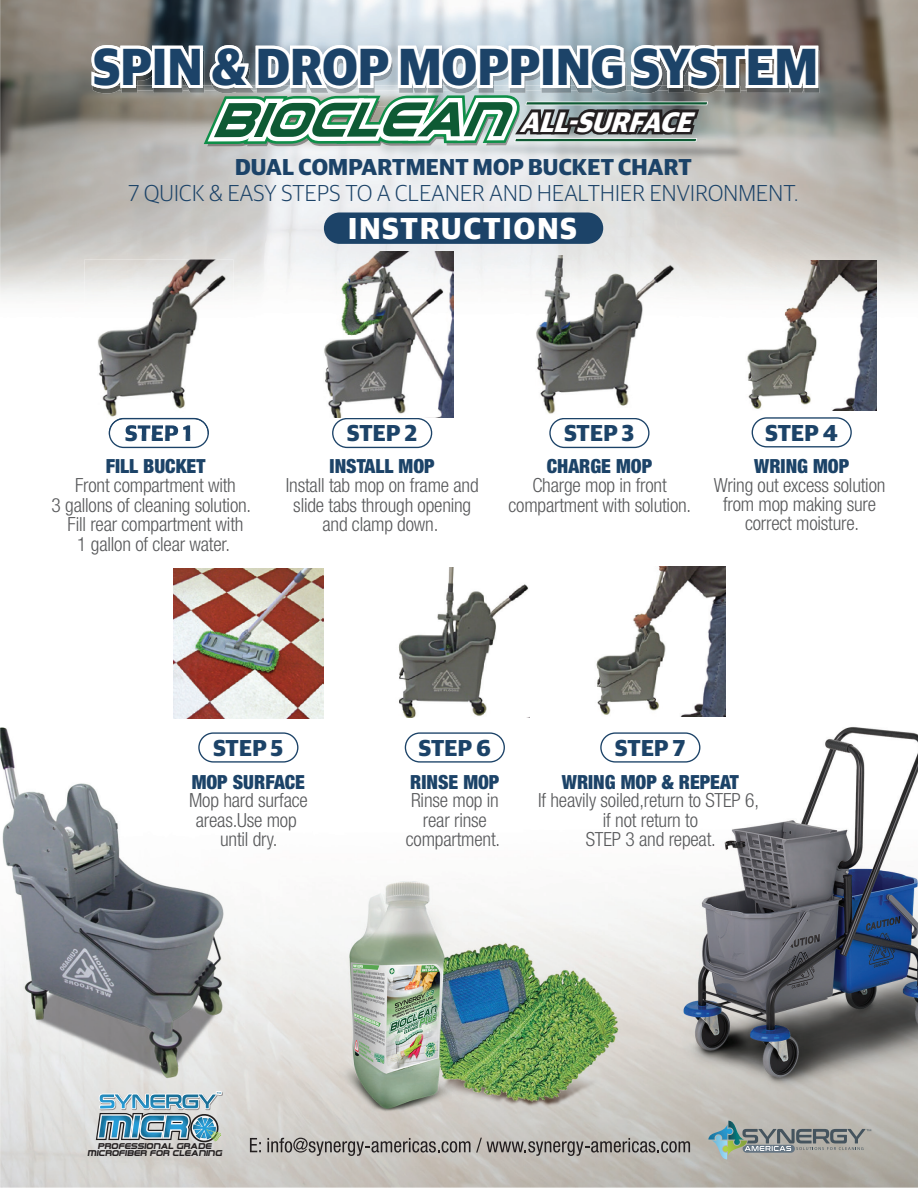
<style>
.page{position:relative;width:918px;height:1188px;background:#fff}
.page>*{position:absolute;margin:0;border:0;box-sizing:border-box;transform-origin:0 0}
.t1{font:700 52.2px "Guardian Sans";letter-spacing:.01em;color:#1c4368;scale:.94 1}
.t2{font:700 30.3px "Guardian Sans";letter-spacing:.07em;color:#fff}
.t3{font:italic 700 28.2px "Guardian Sans";color:#fff;scale:.96 1}
.t4{font:700 23.1px "Guardian Sans";letter-spacing:.01em;color:#1c4368}
.t5{font:300 23.1px "Guardian Sans";letter-spacing:.01em;color:#1c4368}
.t6{font:300 condensed 19.5px/19.5px "Helvetica Neue LT Std";letter-spacing:-.01em;color:#58595b;text-align:center}
.t7{font:900 condensed 19.5px "Helvetica Neue LT Std";color:#1c4368}
.t8{font:italic 9.15px/7.6px "Omega Flight Semi";letter-spacing:.01em;color:#231f20;text-align:center}
.s1{font-family:"Omega Flight";font-weight:400;font-size:53.1px;color:#71ceec}
.s2{font-family:"Omega Flight";font-weight:400;font-size:53.1px;color:#0e5a34}
</style>
<div class="page">
<img style="left:0;top:0;width:918px;height:1188px">
<svg style="left:93px;top:1047px;width:130px;height:141px"></svg>
<svg style="left:250px;top:1138px;width:11px;height:14px"></svg>
<svg style="left:267px;top:1138px;width:203px;height:18px"></svg>
<svg style="left:476px;top:1138px;width:214px;height:18px"></svg>
<div style="left:324px;top:212px;width:279px;height:32px;background:#1c4368;border-radius:16px"></div>
<svg style="left:109px;top:434px;width:100px;height:14px"></svg>
<svg style="left:332px;top:418px;width:100px;height:30px"></svg>
<svg style="left:549px;top:418px;width:101px;height:30px"></svg>
<img style="left:173px;top:569px;width:150px;height:150px">
<img style="left:380px;top:567px;width:150px;height:150px">
<img style="left:84px;top:259px;width:149px;height:175px">
<img style="left:109px;top:418px;width:100px;height:16px">
<img style="left:126px;top:425px;width:64px;height:9px">
<img style="left:311px;top:251px;width:142px;height:167px">
<img style="left:520px;top:255px;width:159px;height:162px">
<img style="left:727px;top:261px;width:150px;height:150px">
<img style="left:575px;top:567px;width:150px;height:150px">
<svg style="left:708px;top:1121px;width:163px;height:38px"></svg>
<div style="left:199px;top:733px;width:99px;height:29px;background:#fff;border-radius:14px"></div>
<div style="left:198px;top:732px;width:100px;height:31px;border:1px solid #1c4368;border-radius:14px"></div>
<div style="left:752px;top:418px;width:99px;height:29px;background:#fff;border-radius:14px"></div>
<div style="left:752px;top:417px;width:100px;height:30px;border:1px solid #1c4368;border-radius:14px"></div>
<div style="left:405px;top:733px;width:99px;height:29px;background:#fff;border-radius:14px"></div>
<div style="left:405px;top:732px;width:100px;height:31px;border:1px solid #1c4368;border-radius:14px"></div>
<div style="left:601px;top:733px;width:99px;height:29px;background:#fff;border-radius:14px"></div>
<div style="left:600px;top:732px;width:100px;height:31px;border:1px solid #1c4368;border-radius:14px"></div>
<svg style="left:92px;top:45px;width:726px;height:111px"></svg>
<h1 class="t1" style="left:93px;top:28px;width:772px">SPIN &amp; DROP MOPPING SYSTEM</h1>
<h3 class="t3" style="left:212px;top:101px;width:512px"><span class="s1">B</span><span class="s2">bIOCL EA N</span> ALL-SURFACE</h3>
<p class="t4" style="left:235px;top:149px;width:458px">DUAL COMPARTMENT MOP BUCKET CHART</p>
<p class="t5" style="left:129px;top:177px;width:671px">7 QUICK &amp; EASY STEPS TO A CLEANER AND HEALTHIER ENVIRONMENT.</p>
<h2 class="t2" style="left:348px;top:206px;width:230px">INSTRUCTIONS</h2>
<p class="t4" style="left:125px;top:416px;width:68px">STEP 1</p>
<p class="t4" style="left:347px;top:416px;width:71px">STEP 2</p>
<p class="t4" style="left:564px;top:416px;width:71px">STEP 3</p>
<p class="t7" style="left:106px;top:455px;width:101px">FILL BUCKET</p>
<p class="t6" style="left:52px;top:475px;width:201px">Front compartment with<br>3 gallons of cleaning solution.<br>Fill rear compartment with<br>1 gallon of clear water.</p>
<p class="t7" style="left:330px;top:455px;width:107px">INSTALL MOP</p>
<p class="t6" style="left:286px;top:475px;width:194px">Install tab mop on frame and slide tabs through opening and clamp down.</p>
<p class="t7" style="left:547px;top:455px;width:107px">CHARGE MOP</p>
<p class="t6" style="left:509px;top:475px;width:184px">Charge mop in front compartment with solution.</p>
<p class="t4" style="left:766px;top:415px;width:74px">STEP 4</p>
<p class="t7" style="left:754px;top:455px;width:96px">WRING MOP</p>
<p class="t6" style="left:714px;top:476px;width:173px;line-height:18.8px">Wring out excess solution from mop making sure correct moisture.</p>
<p class="t4" style="left:213px;top:731px;width:71px">STEP 5</p>
<p class="t4" style="left:419px;top:731px;width:73px">STEP 6</p>
<p class="t4" style="left:615px;top:731px;width:71px">STEP 7</p>
<p class="t7" style="left:192px;top:770px;width:115px">MOP SURFACE</p>
<p class="t6" style="left:189px;top:790px;width:120px">Mop hard surface areas.Use mop until dry.</p>
<p class="t7" style="left:410px;top:770px;width:91px">RINSE MOP</p>
<p class="t7" style="left:562px;top:770px;width:178px">WRING MOP &amp; REPEAT</p>
<p class="t6" style="left:406px;top:790px;width:96px">Rinse mop in rear rinse compartment.</p>
<p class="t6" style="left:538px;top:790px;width:222px">If heavily soiled,return to STEP 6, if not return to<br>STEP 3 and repeat.</p>
<p class="t8" style="left:88px;top:1142px;width:136px">PROFESSIONAL GRADE<br>MICROFIBER FOR CLEANING</p>
</div>
